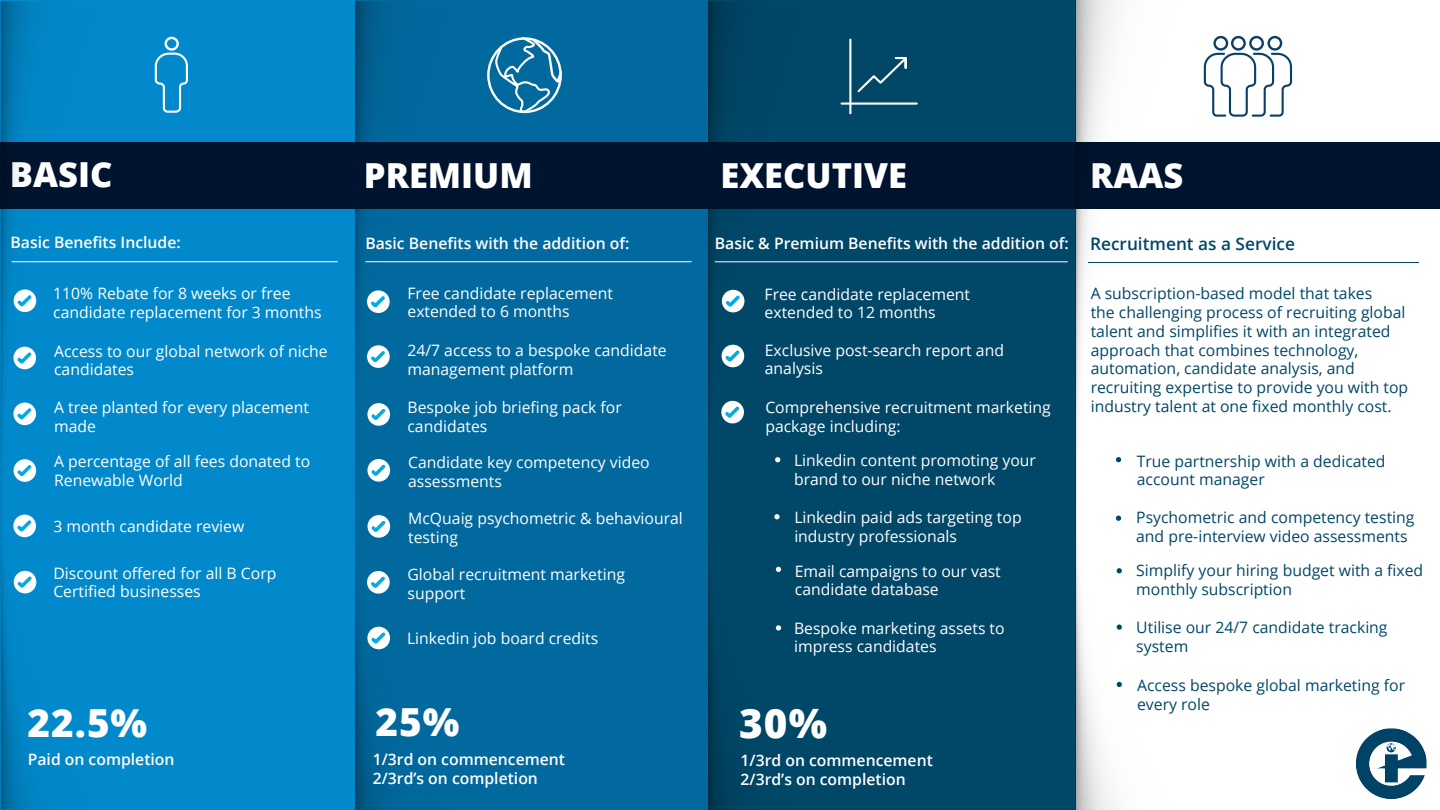
<style>
.page{position:relative;width:1440px;height:810px;background:#fff}
.page>*{position:absolute;margin:0;border:0;box-sizing:border-box;transform-origin:0 0}
.t1{font:800 40.5px "Open Sans";color:#fff}
.t2{font:800 38.7px "Open Sans";color:#fff}
.t3{font:800 34.5px "Open Sans";color:#fff}
.t4{font:600 17.25px "Open Sans";color:#014767}
.t5{font:15.75px/18.8px "Open Sans";color:#fff}
.t6{font:15.75px/18.8px "Open Sans";color:#014767}
.t7{font:600 15.75px/18.8px "Open Sans";color:#fff}
</style>
<div class="page">
<div style="left:704px;top:0;width:372px;height:810px;background:#014767"></div>
<div style="left:352px;top:0;width:355px;height:810px;background:#02699e"></div>
<svg style="left:355px;top:1px;width:112px;height:481px"></svg>
<svg style="left:355px;top:515px;width:36px;height:295px"></svg>
<div style="left:0;top:0;width:355px;height:810px;background:#0289cb"></div>
<div style="left:0;top:142px;width:1440px;height:67px;background:#001430"></div>
<hr style="left:365px;top:261px;width:327px;height:1px;background:#fff">
<svg style="left:722px;top:345px;width:22px;height:22px"></svg>
<svg style="left:722px;top:347px;width:21px;height:18px"></svg>
<svg style="left:367px;top:290px;width:23px;height:23px"></svg>
<svg style="left:368px;top:293px;width:20px;height:18px"></svg>
<svg style="left:367px;top:403px;width:23px;height:23px"></svg>
<svg style="left:368px;top:406px;width:21px;height:17px"></svg>
<svg style="left:367px;top:345px;width:23px;height:23px"></svg>
<svg style="left:368px;top:348px;width:20px;height:17px"></svg>
<svg style="left:367px;top:459px;width:23px;height:23px"></svg>
<svg style="left:368px;top:462px;width:21px;height:17px"></svg>
<div style="left:368px;top:515px;width:22px;height:23px;background:#fff;border-radius:50%"></div>
<svg style="left:368px;top:518px;width:21px;height:17px"></svg>
<svg style="left:367px;top:571px;width:23px;height:23px"></svg>
<svg style="left:368px;top:573px;width:20px;height:18px"></svg>
<div style="left:367px;top:627px;width:23px;height:22px;background:#fff;border-radius:50%"></div>
<svg style="left:368px;top:629px;width:21px;height:18px"></svg>
<div style="left:722px;top:290px;width:22px;height:22px;background:#fff;border-radius:50%"></div>
<svg style="left:723px;top:292px;width:20px;height:18px"></svg>
<div style="left:721px;top:401px;width:23px;height:22px;background:#fff;border-radius:50%"></div>
<svg style="left:722px;top:403px;width:20px;height:18px"></svg>
<div style="left:165px;top:37px;width:14px;height:14px;border:2px solid #fff;border-radius:50%"></div>
<svg style="left:154px;top:52px;width:34px;height:61px"></svg>
<svg style="left:494px;top:37px;width:68px;height:77px"></svg>
<hr style="left:849px;top:40px;width:2px;height:73px;background:#fff">
<hr style="left:842px;top:103px;width:75px;height:2px;background:#fff">
<svg style="left:857px;top:57px;width:50px;height:36px"></svg>
<svg style="left:774px;top:514px;width:6px;height:5px"></svg>
<svg style="left:776px;top:567px;width:5px;height:5px"></svg>
<svg style="left:776px;top:625px;width:5px;height:6px"></svg>
<hr style="left:715px;top:261px;width:353px;height:1px;background:#fff">
<div style="left:1231px;top:36px;width:15px;height:15px;border:2px solid #0a4065;border-radius:50%"></div>
<div style="left:1249px;top:36px;width:15px;height:15px;border:2px solid #0a4065;border-radius:50%"></div>
<div style="left:1267px;top:36px;width:15px;height:15px;border:2px solid #0a4065;border-radius:50%"></div>
<div style="left:1213px;top:36px;width:15px;height:15px;border:2px solid #0a4065;border-radius:50%"></div>
<svg style="left:1203px;top:52px;width:90px;height:65px"></svg>
<hr style="left:12px;top:261px;width:326px;height:1px;background:#fff">
<svg style="left:775px;top:457px;width:5px;height:5px"></svg>
<svg style="left:1px;top:1px;width:113px;height:505px"></svg>
<svg style="left:1px;top:506px;width:36px;height:303px"></svg>
<svg style="left:1075px;top:0;width:47px;height:507px"></svg>
<svg style="left:1076px;top:507px;width:46px;height:303px"></svg>
<svg style="left:1116px;top:516px;width:5px;height:5px"></svg>
<svg style="left:1117px;top:568px;width:5px;height:5px"></svg>
<svg style="left:1117px;top:624px;width:5px;height:6px"></svg>
<svg style="left:1116px;top:457px;width:5px;height:5px"></svg>
<svg style="left:1117px;top:682px;width:5px;height:5px"></svg>
<hr style="left:1088px;top:262px;width:331px;height:1px;background:#014767">
<img style="left:1356px;top:728px;width:71px;height:71px">
<h3 class="t3" style="left:10px;top:148px;width:104px">BASIC</h3>
<h3 class="t3" style="left:364px;top:149px;width:170px">PREMIUM</h3>
<h3 class="t3" style="left:720px;top:149px;width:188px">EXECUTIVE</h3>
<p class="t7" style="left:11px;top:232px;width:172px">Basic Benefits Include:</p>
<p class="t7" style="left:365px;top:233px;width:266px">Basic Benefits with the addition of:</p>
<p class="t7" style="left:715px;top:233px;width:356px">Basic &amp; Premium Benefits with the addition of:</p>
<p class="t5" style="left:53px;top:284px;width:270px">110% Rebate for 8 weeks or free candidate replacement for 3 months</p>
<p class="t5" style="left:54px;top:341px;width:275px">Access to our global network of niche candidates</p>
<p class="t5" style="left:54px;top:397px;width:256px">A tree planted for every placement made</p>
<p class="t5" style="left:54px;top:452px;width:258px">A percentage of all fees donated to<br>Renewable World</p>
<p class="t5" style="left:53px;top:516px;width:192px">3 month candidate review</p>
<p class="t5" style="left:53px;top:563px;width:225px">Discount offered for all B Corp<br>Certified businesses</p>
<p class="t5" style="left:407px;top:283px;width:207px">Free candidate replacement extended to 6 months</p>
<p class="t5" style="left:407px;top:340px;width:261px">24/7 access to a bespoke candidate management platform</p>
<p class="t5" style="left:407px;top:398px;width:216px">Bespoke job briefing pack for candidates</p>
<p class="t5" style="left:408px;top:452px;width:243px">Candidate key competency video assessments</p>
<p class="t5" style="left:408px;top:509px;width:276px">McQuaig psychometric &amp; behavioural testing</p>
<p class="t5" style="left:408px;top:564px;width:219px">Global recruitment marketing support</p>
<p class="t5" style="left:407px;top:628px;width:193px">Linkedin job board credits</p>
<h2 class="t2" style="left:28px;top:694px;width:121px">22.5%</h2>
<h2 class="t2" style="left:376px;top:692px;width:85px">25%</h2>
<p class="t5" style="left:765px;top:284px;width:207px">Free candidate replacement extended to 12 months</p>
<p class="t5" style="left:765px;top:340px;width:241px">Exclusive post-search report and analysis</p>
<p class="t5" style="left:765px;top:398px;width:287px">Comprehensive recruitment marketing package including:</p>
<p class="t5" style="left:794px;top:451px;width:243px">Linkedin content promoting your brand to our niche network</p>
<p class="t5" style="left:794px;top:508px;width:229px">Linkedin paid ads targeting top industry professionals</p>
<p class="t5" style="left:795px;top:561px;width:208px">Email campaigns to our vast candidate database</p>
<p class="t5" style="left:794px;top:618px;width:212px">Bespoke marketing assets to impress candidates</p>
<h1 class="t1" style="left:739px;top:692px;width:89px">30%</h1>
<p class="t7" style="left:28px;top:750px;width:148px">Paid on completion</p>
<p class="t7" style="left:373px;top:750px;width:194px">1/3rd on commencement<br>2/3rd’s on completion</p>
<p class="t7" style="left:741px;top:751px;width:194px">1/3rd on commencement<br>2/3rd’s on completion</p>
<h3 class="t3" style="left:1090px;top:149px;width:95px">RAAS</h3>
<p class="t4" style="left:1090px;top:231px;width:206px">Recruitment as a Service</p>
<p class="t6" style="left:1091px;top:284px;width:319px">A subscription-based model that takes<br>the challenging process of recruiting global talent and simplifies it with an integrated approach that combines technology, automation, candidate analysis, and recruiting expertise to provide you with top industry talent at one fixed monthly cost.</p>
<p class="t6" style="left:1137px;top:451px;width:250px">True partnership with a dedicated account manager</p>
<p class="t6" style="left:1136px;top:508px;width:280px">Psychometric and competency testing and pre-interview video assessments</p>
<p class="t6" style="left:1136px;top:561px;width:288px">Simplify your hiring budget with a fixed monthly subscription</p>
<p class="t6" style="left:1136px;top:618px;width:253px">Utilise our 24/7 candidate tracking system</p>
<p class="t6" style="left:1137px;top:675px;width:270px">Access bespoke global marketing for every role</p>
</div>
